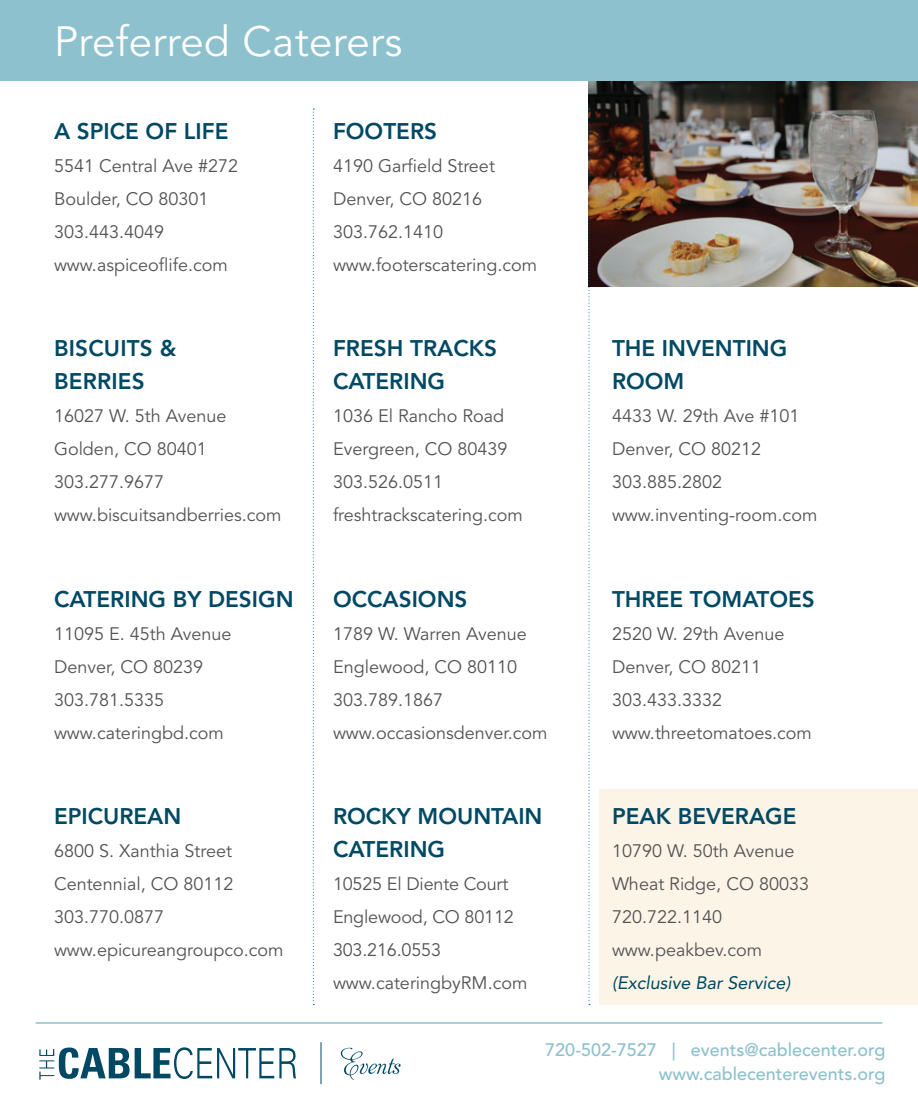
<style>
.page{position:relative;width:918px;height:1107px;background:#fff}
.page>*{position:absolute;margin:0;border:0;box-sizing:border-box;transform-origin:0 0}
.t1{font:42px "Avenir";letter-spacing:.01em;color:#fff}
.t2{font:800 22.5px/33px "Avenir";color:#004964}
.t3{font:18px/33px "Avenir";color:#535355}
.t4{font:500 18px/24px "Avenir LT Std";color:#8cc1cd;text-align:right}
.t5{font:italic 18px "Avenir";color:#004a60}
</style>
<div class="page">
<img style="left:588px;top:81px;width:330px;height:206px">
<svg style="left:588px;top:109px;width:2px;height:896px"></svg>
<div style="left:599px;top:789px;width:319px;height:216px;background:#fcf4e7"></div>
<div style="left:0;top:0;width:918px;height:81px;background:#8cc1cd"></div>
<svg style="left:39px;top:1047px;width:257px;height:33px"></svg>
<hr style="left:321px;top:1042px;width:1px;height:42px;background:#004964">
<svg style="left:340px;top:1047px;width:61px;height:33px"></svg>
<hr style="left:36px;top:1022px;width:846px;height:2px;background:#8cc1cd">
<svg style="left:313px;top:109px;width:1px;height:896px"></svg>
<h1 class="t1" style="left:54px;top:18px;width:350px">Preferred Caterers</h1>
<p class="t2" style="left:54px;top:114px;width:176px">A SPICE OF LIFE</p>
<p class="t3" style="left:54px;top:149px;width:186px">5541 Central Ave #272<br>Boulder, CO 80301<br>303.443.4049 www.aspiceoflife.com</p>
<p class="t2" style="left:54px;top:332px;width:124px">BISCUITS &amp;<br>BERRIES</p>
<p class="t3" style="left:54px;top:400px;width:229px">16027 W. 5th Avenue<br>Golden, CO 80401<br>303.277.9677 www.biscuitsandberries.com</p>
<p class="t2" style="left:54px;top:582px;width:241px">CATERING BY DESIGN</p>
<p class="t3" style="left:54px;top:617px;width:179px">11095 E. 45th Avenue<br>Denver, CO 80239<br>303.781.5335 www.cateringbd.com</p>
<p class="t2" style="left:54px;top:800px;width:129px">EPICUREAN</p>
<p class="t3" style="left:54px;top:835px;width:231px">6800 S. Xanthia Street<br>Centennial, CO 80112<br>303.770.0877 www.epicureangroupco.com</p>
<p class="t2" style="left:333px;top:114px;width:106px">FOOTERS</p>
<p class="t3" style="left:333px;top:149px;width:206px">4190 Garfield Street<br>Denver, CO 80216<br>303.762.1410 www.footerscatering.com</p>
<p class="t2" style="left:333px;top:332px;width:166px">FRESH TRACKS<br>CATERING</p>
<p class="t3" style="left:333px;top:400px;width:191px">1036 El Rancho Road<br>Evergreen, CO 80439<br>303.526.0511 freshtrackscatering.com</p>
<p class="t2" style="left:333px;top:582px;width:136px">OCCASIONS</p>
<p class="t3" style="left:333px;top:617px;width:216px">1789 W. Warren Avenue<br>Englewood, CO 80110<br>303.789.1867 www.occasionsdenver.com</p>
<p class="t2" style="left:333px;top:800px;width:211px">ROCKY MOUNTAIN<br>CATERING</p>
<p class="t3" style="left:333px;top:868px;width:196px">10525 El Diente Court<br>Englewood, CO 80112<br>303.216.0553 www.cateringbyRM.com</p>
<p class="t2" style="left:612px;top:332px;width:177px">THE INVENTING<br>ROOM</p>
<p class="t3" style="left:612px;top:400px;width:207px">4433 W. 29th Ave #101<br>Denver, CO 80212<br>303.885.2802 www.inventing-room.com</p>
<p class="t2" style="left:612px;top:582px;width:204px">THREE TOMATOES</p>
<p class="t3" style="left:612px;top:617px;width:202px">2520 W. 29th Avenue<br>Denver, CO 80211<br>303.433.3332 www.threetomatoes.com</p>
<p class="t2" style="left:612px;top:800px;width:186px">PEAK BEVERAGE</p>
<p class="t3" style="left:612px;top:835px;width:199px">10790 W. 50th Avenue<br>Wheat Ridge, CO 80033<br>720.722.1140 www.peakbev.com</p>
<p class="t5" style="left:612px;top:972px;width:180px">(Exclusive Bar Service)</p>
<p class="t4" style="left:545px;top:1038px;width:342px">720-502-7527 | events@cablecenter.org www.cablecenterevents.org</p>
</div>
